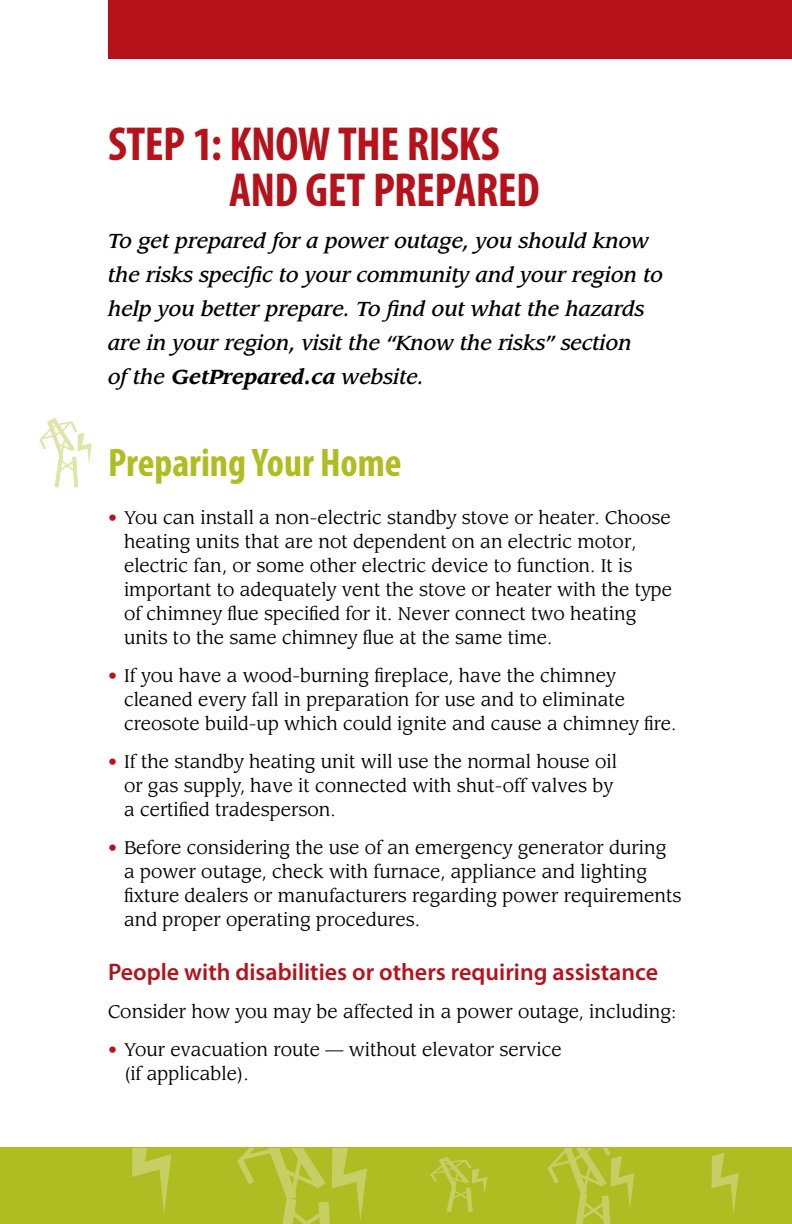
<style>
.page{position:relative;width:792px;height:1224px;background:#fff}
.page>*{position:absolute;margin:0;border:0;box-sizing:border-box;transform-origin:0 0}
.t1{font:700 condensed 48px/46px "Myriad Pro";letter-spacing:-.01em;color:#b5121b}
.t2{font:700 condensed 40px "Myriad Pro";color:#afbc22}
.t3{font:600 24px "Myriad Pro";color:#b5121b}
.t4{font:italic 500 20px/34px "Leawood";color:#000}
.t5{font:18px/24px "Leawood";color:#000}
.s1{font-weight:700}
.s2{font-weight:700;color:#b5121b}
</style>
<div class="page">
<div style="left:0;top:1148px;width:792px;height:76px;background:#afbc22"></div>
<div style="left:108px;top:0;width:684px;height:59px;background:#b5121b"></div>
<svg style="left:237px;top:1148px;width:130px;height:76px"></svg>
<svg style="left:547px;top:1148px;width:87px;height:76px"></svg>
<svg style="left:430px;top:1157px;width:58px;height:55px"></svg>
<svg style="left:132px;top:1148px;width:39px;height:65px"></svg>
<svg style="left:711px;top:1153px;width:28px;height:61px"></svg>
<svg style="left:39px;top:418px;width:53px;height:70px"></svg>
<h1 class="t1" style="left:229px;top:120px;width:312px;text-indent:-121px">STEP 1: KNOW THE RISKS<br>AND GET PREPARED</h1>
<p class="t4" style="left:108px;top:224px;width:557px">To get prepared for a power outage, you should know the risks specific to your community and your region to help you better prepare. To find out what the hazards are in your region, visit the “Know the risks” section<br>of the <span class="s1">GetPrepared.ca</span> website.</p>
<h2 class="t2" style="left:108px;top:438px;width:295px">Preparing Your Home</h2>
<p class="t5" style="left:124px;top:506px;width:550px;text-indent:-16px"><span class="s2">•</span> You can install a non-electric standby stove or heater. Choose heating units that are not dependent on an electric motor, electric fan, or some other electric device to function. It is important to adequately vent the stove or heater with the type of chimney flue specified for it. Never connect two heating units to the same chimney flue at the same time.</p>
<p class="t5" style="left:124px;top:664px;width:554px;text-indent:-16px"><span class="s2">•</span> If you have a wood-burning fireplace, have the chimney cleaned every fall in preparation for use and to eliminate creosote build-up which could ignite and cause a chimney fire.</p>
<p class="t5" style="left:124px;top:750px;width:495px;text-indent:-16px"><span class="s2">•</span> If the standby heating unit will use the normal house oil or gas supply, have it connected with shut-off valves by a certified tradesperson.</p>
<p class="t5" style="left:124px;top:836px;width:559px;text-indent:-16px"><span class="s2">•</span> Before considering the use of an emergency generator during a power outage, check with furnace, appliance and lighting fixture dealers or manufacturers regarding power requirements and proper operating procedures.</p>
<h3 class="t3" style="left:108px;top:957px;width:552px">People with disabilities or others requiring assistance</h3>
<p class="t5" style="left:108px;top:1000px;width:570px">Consider how you may be affected in a power outage, including:</p>
<p class="t5" style="left:124px;top:1038px;width:439px;text-indent:-16px"><span class="s2">•</span> Your evacuation route — without elevator service (if applicable).</p>
</div>
